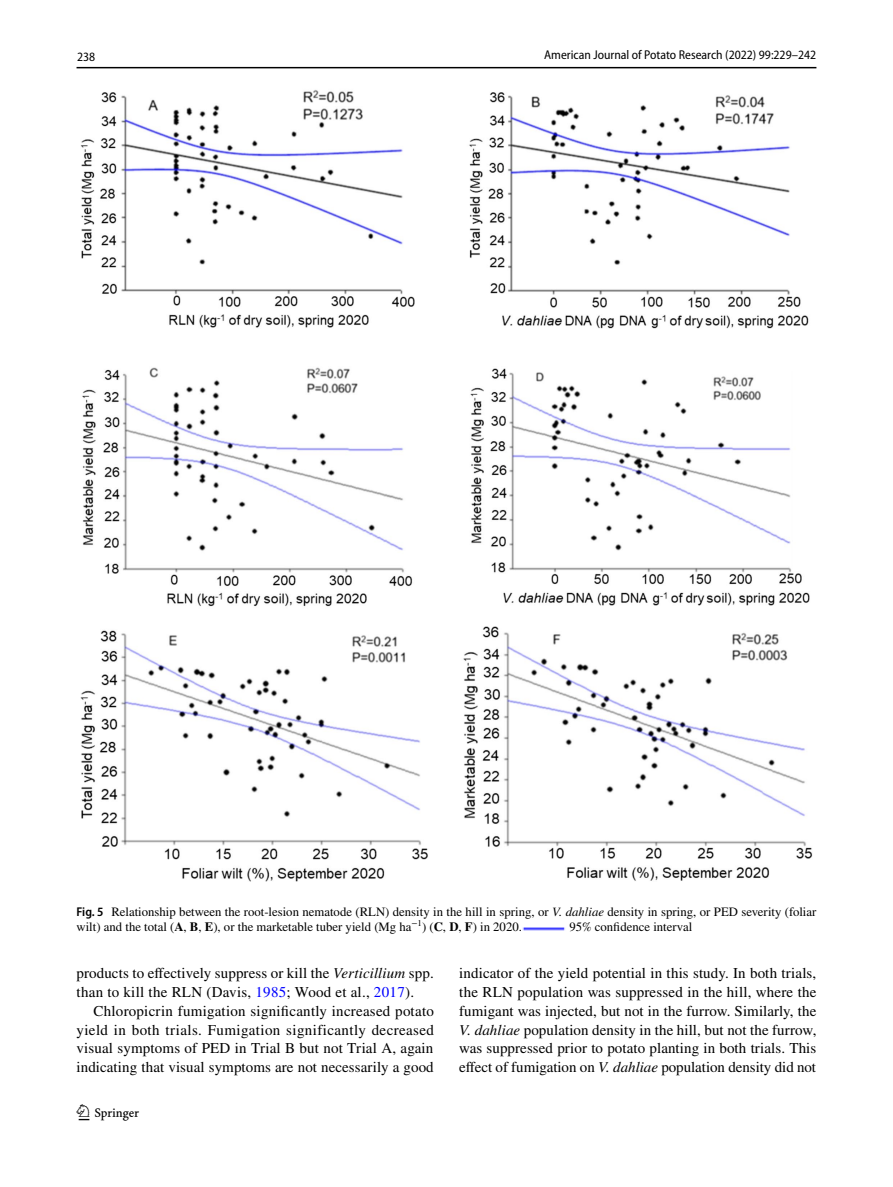
<style>
.page{position:relative;width:893px;height:1187px;background:#fff}
.page>*{position:absolute;margin:0;border:0;box-sizing:border-box;transform-origin:0 0}
.t1{font:22.5px "Springnew Regular 2";color:#000}
.t2{font:15px/18.8px "STIX";letter-spacing:.005em;color:#000;text-align:justify}
.t3{font:12.75px/15px "STIX";color:#000}
.t4{font:semi-condensed 12.75px "Myriad Pro";color:#000}
.s1{font-family:"Myriad Pro";font-weight:600;font-stretch:semi-condensed}
.s2{font-style:italic}
.s3{font-weight:700}
.s4{color:#00f}
</style>
<div class="page">
<hr style="left:77px;top:67px;width:739px;height:1px;background:#000">
<img style="left:81px;top:90px;width:731px;height:791px">
<img style="left:522px;top:927px;width:43px;height:4px">
<p class="t4" style="left:77px;top:49px;width:20px">238</p>
<p class="t4" style="left:544px;top:48px;width:274px">American Journal of Potato Research (2022) 99:229–242</p>
<p class="t3" style="left:77px;top:905px;width:741px"><span class="s1">Fig. 5</span> Relationship between the root-lesion nematode (RLN) density in the hill in spring, or <span class="s2">V. dahliae</span> density in spring, or PED severity (foliar wilt) and the total (<span class="s3">A</span>, <span class="s3">B</span>, <span class="s3">E</span>), or the marketable tuber yield (Mg ha<sup>−1</sup>) (<span class="s3">C</span>, <span class="s3">D</span>, <span class="s3">F</span>) in 2020.</p>
<p class="t3" style="left:569px;top:920px;width:124px">95% confidence interval</p>
<p class="t2" style="left:77px;top:964px;width:359px">products to effectively suppress or kill the <span class="s2">Verticillium</span> spp. than to kill the RLN (Davis, <span class="s4">1985</span>; Wood et al., <span class="s4">2017</span>).</p>
<p class="t2" style="left:77px;top:1002px;width:359px;text-indent:17px">Chloropicrin fumigation significantly increased potato yield in both trials. Fumigation significantly decreased visual symptoms of PED in Trial B but not Trial A, again indicating that visual symptoms are not necessarily a good</p>
<h1 class="t1" style="left:79px;top:1104px;width:62px">1 3</h1>
<p class="t2" style="left:459px;top:964px;width:359px">indicator of the yield potential in this study. In both trials, the RLN population was suppressed in the hill, where the fumigant was injected, but not in the furrow. Similarly, the <span class="s2">V. dahliae</span> population density in the hill, but not the furrow, was suppressed prior to potato planting in both trials. This effect of fumigation on <span class="s2">V. dahliae</span> population density did not</p>
</div>
